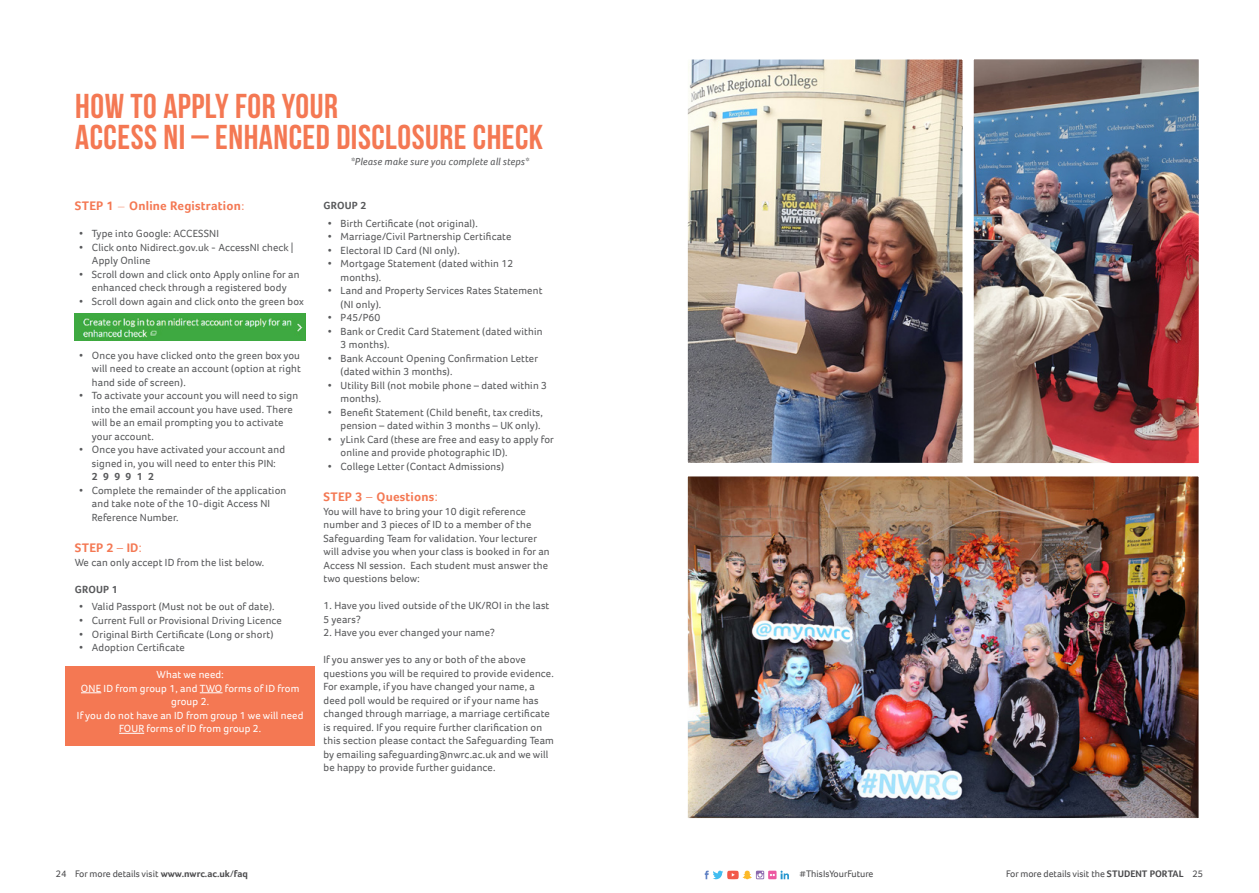
<style>
.page{position:relative;width:1259px;height:893px;background:#fff}
.page>*{position:absolute;margin:0;border:0;box-sizing:border-box;transform-origin:0 0}
.t1{font:34.5px/31.5px "Bebas Neue";letter-spacing:.015em;color:#f47853}
.t2{font:700 12.75px "Foco";letter-spacing:.015em;color:#f47853}
.t3{font:10.65px/13.5px "Foco";letter-spacing:.015em;color:#58595b}
.t4{font:10.65px/13.5px "Foco";letter-spacing:.015em;color:#fff;text-align:center}
.t5{font:700 10.65px "Foco";letter-spacing:.015em;color:#58595b}
.t6{font:italic 10.5px "Foco";letter-spacing:.015em;color:#58595b}
.t7{font:9.75px "Foco";color:#4d4d4f}
.s1{font-weight:700}
.s2{font-family:"Times New Roman";font-weight:400}
.s3{font-family:"Helvetica Neue LT Std";font-weight:300}
</style>
<div class="page">
<svg style="left:705px;top:871px;width:84px;height:8px"></svg>
<div style="left:65px;top:666px;width:250px;height:80px;background:#f47853"></div>
<svg style="left:81px;top:692px;width:20px;height:1px"></svg>
<svg style="left:200px;top:692px;width:23px;height:1px"></svg>
<svg style="left:119px;top:733px;width:25px;height:1px"></svg>
<img style="left:74px;top:314px;width:231px;height:26px">
<img style="left:687px;top:476px;width:512px;height:343px">
<img style="left:687px;top:59px;width:276px;height:404px">
<img style="left:973px;top:59px;width:226px;height:404px">
<h1 class="t1" style="left:75px;top:90px;width:469px">HOW TO APPLY FOR YOUR<br><span class="s1">ACCESS NI</span> – ENHANCED DISCLOSURE CHECK</h1>
<p class="t2" style="left:75px;top:199px;width:171px">STEP 1 <span class="s2">–</span> Online Registration<span class="s2">:</span></p>
<p class="t3" style="left:79px;top:227px;width:141px">• Type into Google: ACCESSNI</p>
<p class="t3" style="left:92px;top:240px;width:203px;text-indent:-13px">• Click onto Nidirect.gov.uk - AccessNI check |<br>Apply Online</p>
<p class="t3" style="left:79px;top:267px;width:222px;text-align:center">• Scroll down and click onto Apply online for an enhanced check through a registered body</p>
<p class="t3" style="left:79px;top:294px;width:226px">• Scroll down again and click onto the green box</p>
<p class="t3" style="left:92px;top:348px;width:211px;text-align:justify;text-indent:-13px">• Once you have clicked onto the green box you will need to create an account (option at right hand side of screen).</p>
<p class="t3" style="left:92px;top:389px;width:208px;text-indent:-13px">• To activate your account you will need to sign into the email account you have used. There will be an email prompting you to activate your account.</p>
<p class="t3" style="left:79px;top:443px;width:207px;text-align:center">• Once you have activated your account and signed in, you will need to enter this PIN:</p>
<p class="t5" style="left:79px;top:471px;width:76px">• 2 9 9 9 1 2</p>
<p class="t3" style="left:92px;top:483px;width:196px;text-indent:-13px">• Complete the remainder of the application and take note of the 10-digit Access NI<br>Reference Number.</p>
<p class="t2" style="left:75px;top:541px;width:69px">STEP 2 <span class="s3">–</span> ID<span class="s3">:</span></p>
<p class="t3" style="left:75px;top:555px;width:191px">We can only accept ID from the list below.</p>
<p class="t5" style="left:75px;top:583px;width:44px">GROUP 1</p>
<p class="t3" style="left:79px;top:600px;width:197px">• Valid Passport (Must not be out of date).</p>
<p class="t3" style="left:79px;top:613px;width:204px">• Current Full or Provisional Driving Licence</p>
<p class="t3" style="left:79px;top:627px;width:196px">• Original Birth Certificate (Long or short)</p>
<p class="t3" style="left:79px;top:640px;width:107px">• Adoption Certificate</p>
<p class="t4" style="left:77px;top:667px;width:228px">What we need:<br>ONE ID from group 1, and TWO forms of ID from group 2.<br>If you do not have an ID from group 1 we will need<br>FOUR forms of ID from group 2.</p>
<p class="t6" style="left:351px;top:155px;width:180px">*Please make sure you complete all steps*</p>
<p class="t5" style="left:323px;top:200px;width:44px">GROUP 2</p>
<p class="t3" style="left:328px;top:216px;width:152px">• Birth Certificate (not original).</p>
<p class="t3" style="left:328px;top:230px;width:185px">• Marriage/Civil Partnership Certificate</p>
<p class="t3" style="left:328px;top:243px;width:134px">• Electoral ID Card (NI only).</p>
<p class="t3" style="left:340px;top:257px;width:174px;text-indent:-13px">• Mortgage Statement (dated within 12 months).</p>
<p class="t3" style="left:340px;top:284px;width:203px;text-indent:-13px">• Land and Property Services Rates Statement (NI only).</p>
<p class="t3" style="left:328px;top:311px;width:54px">• P45/P60</p>
<p class="t3" style="left:340px;top:324px;width:204px;text-indent:-13px">• Bank or Credit Card Statement (dated within<br>3 months).</p>
<p class="t3" style="left:340px;top:351px;width:199px;text-indent:-13px">• Bank Account Opening Confirmation Letter (dated within 3 months).</p>
<p class="t3" style="left:340px;top:378px;width:208px;text-indent:-13px">• Utility Bill (not mobile phone – dated within 3 months).</p>
<p class="t3" style="left:328px;top:405px;width:217px;text-align:right">• Benefit Statement (Child benefit, tax credits, pension – dated within 3 months – UK only).</p>
<p class="t3" style="left:340px;top:432px;width:215px;text-indent:-13px">• yLink Card (these are free and easy to apply for online and provide photographic ID).</p>
<p class="t3" style="left:328px;top:459px;width:178px">• College Letter (Contact Admissions)</p>
<p class="t2" style="left:323px;top:490px;width:116px">STEP 3 <span class="s3">–</span> Questions<span class="s3">:</span></p>
<p class="t3" style="left:323px;top:504px;width:228px">You will have to bring your 10 digit reference number and 3 pieces of ID to a member of the Safeguarding Team for validation. Your lecturer will advise you when your class is booked in for an Access NI session. Each student must answer the two questions below:</p>
<p class="t3" style="left:323px;top:599px;width:227px">1. Have you lived outside of the UK/ROI in the last<br>5 years?</p>
<p class="t3" style="left:323px;top:626px;width:173px">2. Have you ever changed your name?</p>
<p class="t3" style="left:323px;top:653px;width:232px">If you answer yes to any or both of the above questions you will be required to provide evidence.<br>For example, if you have changed your name, a deed poll would be required or if your name has changed through marriage, a marriage certificate is required. If you require further clarification on this section please contact the Safeguarding Team by emailing safeguarding@nwrc.ac.uk and we will be happy to provide further guidance.</p>
<p class="t7" style="left:56px;top:867px;width:194px">24 For more details visit <span class="s1">www.nwrc.ac.uk</span>/<span class="s1">faq</span></p>
<p class="t7" style="left:799px;top:867px;width:75px">#ThisIsYourFuture</p>
<p class="t7" style="left:1006px;top:867px;width:199px">For more details visit the <span class="s1">STUDENT PORTAL</span> 25</p>
</div>
